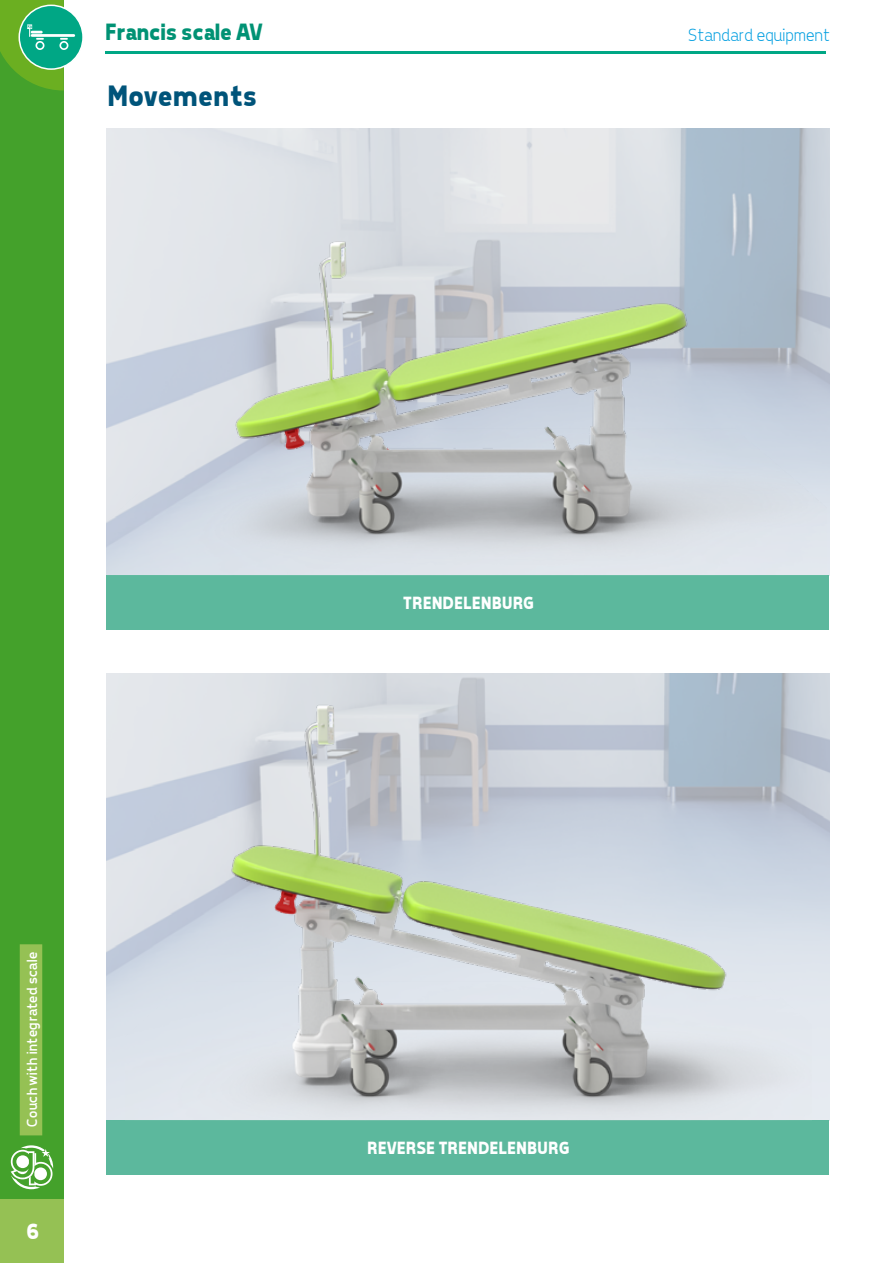
<style>
.page{position:relative;width:893px;height:1263px;background:#fff}
.page>*{position:absolute;margin:0;border:0;box-sizing:border-box;transform-origin:0 0}
.t1{font:700 30px "Tepeno Sans";color:#00547a}
.t2{font:700 24px "Tepeno Sans";letter-spacing:-.02em;color:#009274}
.t3{font:700 22.5px "Tepeno Sans";color:#fff}
.t4{font:700 18px "Tepeno Sans";letter-spacing:.01em;color:#fff}
.t5{font:300 18px "Tepeno Sans";color:#009ee0}
.t6{font:15px "Tepeno Sans";letter-spacing:.01em;color:#fff}
</style>
<div class="page">
<hr style="left:106px;top:51px;width:720px;height:2px;background:#00a785">
<div style="left:0;top:0;width:64px;height:1263px;background:#44a12b"></div>
<div style="left:0;top:1199px;width:64px;height:64px;background:#95c154"></div>
<svg style="left:11px;top:1145px;width:42px;height:44px"></svg>
<div style="left:20px;top:944px;width:22px;height:191px;background:#95c154"></div>
<div style="left:19px;top:5px;width:64px;height:64px;background:#00a785;border-radius:50%"></div>
<hr style="left:31px;top:34px;width:44px;height:3px;background:#fff">
<svg style="left:0;top:0;width:68px;height:91px"></svg>
<img style="left:106px;top:674px;width:723px;height:446px">
<div style="left:106px;top:1120px;width:723px;height:55px;background:#5cb89d"></div>
<img style="left:125px;top:698px;width:687px;height:422px">
<img style="left:106px;top:129px;width:723px;height:446px">
<div style="left:106px;top:575px;width:723px;height:55px;background:#5cb89d"></div>
<img style="left:108px;top:171px;width:718px;height:404px">
<h2 class="t2" style="left:104px;top:18px;width:159px">Francis scale AV</h2>
<p class="t5" style="left:687px;top:24px;width:144px">Standard equipment</p>
<h1 class="t1" style="left:106px;top:78px;width:151px">Movements</h1>
<p class="t6" style="left:23px;top:1128px;width:178px;rotate:-90deg">Couch with integrated scale</p>
<p class="t3" style="left:25px;top:1218px;width:15px">6</p>
<p class="t4" style="left:402px;top:592px;width:133px">TRENDELENBURG</p>
<p class="t4" style="left:366px;top:1137px;width:204px">REVERSE TRENDELENBURG</p>
</div>
